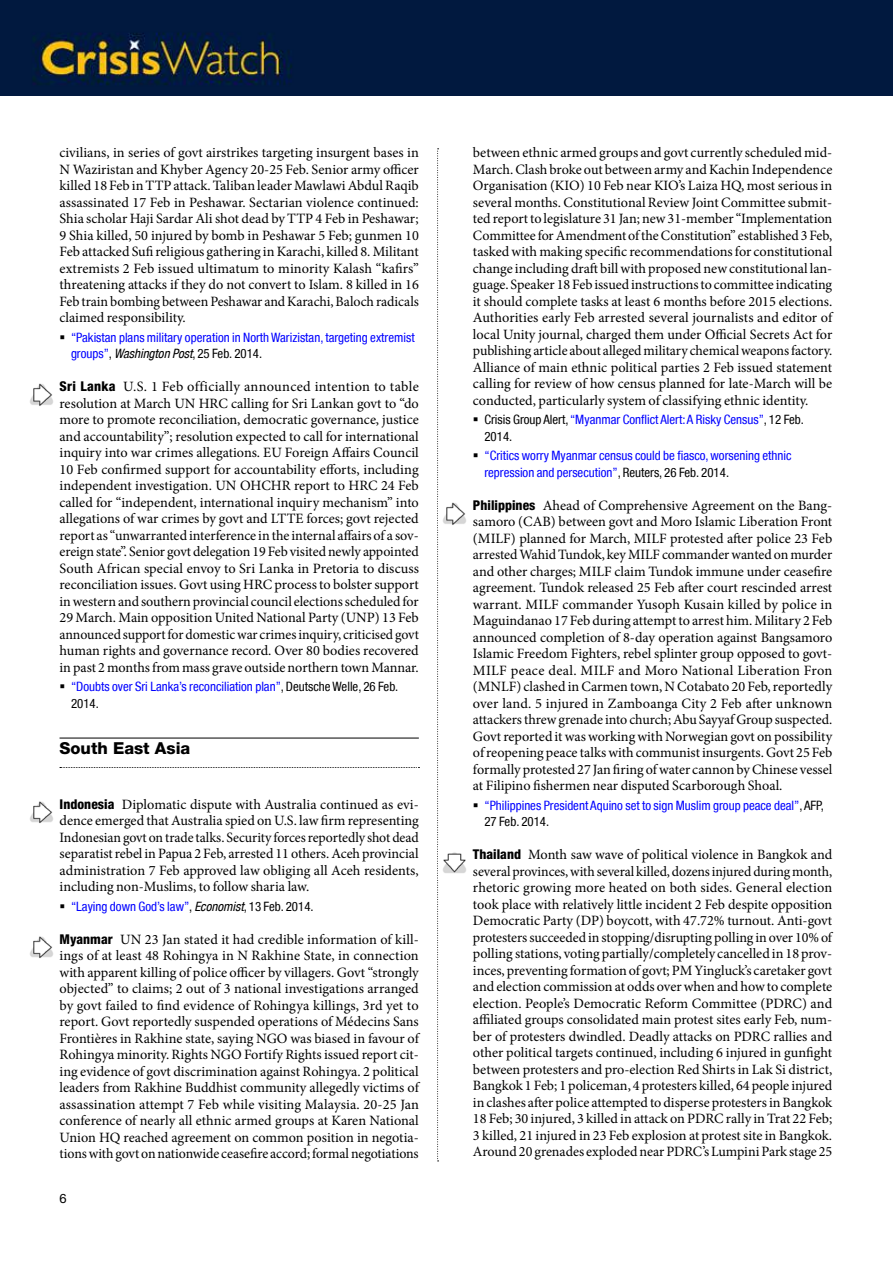
<style>
.page{position:relative;width:893px;height:1263px;background:#fff}
.page>*{position:absolute;margin:0;border:0;box-sizing:border-box;transform-origin:0 0}
.t1{font:800 16.5px "Helvetica Neue";color:#000}
.t2{font:14.25px/16.5px "Minion Pro";letter-spacing:-.005em;color:#000;text-align:justify}
.t3{font:condensed 12.9px/16.5px "Helvetica Neue LT";color:#00f}
.t4{font:12.9px "Helvetica Neue";color:#000}
.s1{color:#000}
.s2{font-style:italic;color:#000}
.s3{font-family:"Helvetica Neue";font-weight:800;font-stretch:condensed;font-size:13.5px}
</style>
<div class="page">
<img style="left:0;top:0;width:893px;height:96px">
<svg style="left:437px;top:148px;width:2px;height:1013px"></svg>
<hr style="left:60px;top:738px;width:359px;height:1px;background:#000">
<svg style="left:60px;top:767px;width:359px;height:1px"></svg>
<img style="left:30px;top:383px;width:23px;height:23px">
<img style="left:30px;top:801px;width:23px;height:22px">
<img style="left:30px;top:936px;width:23px;height:22px">
<img style="left:443px;top:502px;width:23px;height:23px">
<img style="left:443px;top:852px;width:23px;height:21px">
<p class="t2" style="left:60px;top:145px;width:361px">civilians, in series of govt airstrikes targeting insurgent bases in N Waziristan and Khyber Agency 20-25 Feb. Senior army officer killed 18 Feb in TTP attack. Taliban leader Mawlawi Abdul Raqib assassinated 17 Feb in Peshawar. Sectarian violence continued:<br>Shia scholar Haji Sardar Ali shot dead by TTP 4 Feb in Peshawar; 9 Shia killed, 50 injured by bomb in Peshawar 5 Feb; gunmen 10<br>Feb attacked Sufi religious gathering in Karachi, killed 8. Militant extremists 2 Feb issued ultimatum to minority Kalash “kafirs” threatening attacks if they do not convert to Islam. 8 killed in 16<br>Feb train bombing between Peshawar and Karachi, Baloch radicals claimed responsibility.</p>
<p class="t3" style="left:71px;top:329px;width:345px">“Pakistan plans military operation in North Warizistan, targeting extremist groups”<span class="s1">,</span> <span class="s2">Washington Post</span><span class="s1">, 25 Feb. 2014.</span></p>
<p class="t2" style="left:60px;top:379px;width:361px"><span class="s3">Sri Lanka</span> U.S. 1 Feb officially announced intention to table resolution at March UN HRC calling for Sri Lankan govt to “do more to promote reconciliation, democratic governance, justice and accountability”; resolution expected to call for international inquiry into war crimes allegations. EU Foreign Affairs Council 10 Feb confirmed support for accountability efforts, including independent investigation. UN OHCHR report to HRC 24 Feb called for “independent, international inquiry mechanism” into allegations of war crimes by govt and LTTE forces; govt rejected report as “unwarranted interference in the internal affairs of a sov&shy;ereign state”. Senior govt delegation 19 Feb visited newly appointed South African special envoy to Sri Lanka in Pretoria to discuss reconciliation issues. Govt using HRC process to bolster support in western and southern provincial council elections scheduled for 29 March. Main opposition United National Party (UNP) 13 Feb announced support for domestic war crimes inquiry, criticised govt human rights and governance record. Over 80 bodies recovered in past 2 months from mass grave outside northern town Mannar.</p>
<p class="t3" style="left:71px;top:678px;width:329px">“Doubts over Sri Lanka’s reconciliation plan”<span class="s1">, Deutsche Welle, 26 Feb.<br>2014.</span></p>
<p class="t1" style="left:60px;top:739px;width:132px">South East Asia</p>
<p class="t2" style="left:60px;top:796px;width:361px"><span class="s3">Indonesia</span> Diplomatic dispute with Australia continued as evi&shy;dence emerged that Australia spied on U.S. law firm representing Indonesian govt on trade talks. Security forces reportedly shot dead separatist rebel in Papua 2 Feb, arrested 11 others. Aceh provincial administration 7 Feb approved law obliging all Aceh residents, including non-Muslims, to follow sharia law.</p>
<p class="t3" style="left:71px;top:898px;width:244px">“Laying down God’s law”<span class="s1">,</span> <span class="s2">Economist</span><span class="s1">, 13 Feb. 2014.</span></p>
<p class="t2" style="left:60px;top:931px;width:361px"><span class="s3">Myanmar</span> UN 23 Jan stated it had credible information of kill&shy;ings of at least 48 Rohingya in N Rakhine State, in connection with apparent killing of police officer by villagers. Govt “strongly objected” to claims; 2 out of 3 national investigations arranged by govt failed to find evidence of Rohingya killings, 3rd yet to report. Govt reportedly suspended operations of Médecins Sans Frontières in Rakhine state, saying NGO was biased in favour of Rohingya minority. Rights NGO Fortify Rights issued report cit&shy;ing evidence of govt discrimination against Rohingya. 2 political leaders from Rakhine Buddhist community allegedly victims of assassination attempt 7 Feb while visiting Malaysia. 20-25 Jan conference of nearly all ethnic armed groups at Karen National Union HQ reached agreement on common position in negotia&shy;tions with govt on nationwide ceasefire accord; formal negotiations</p>
<p class="t4" style="left:60px;top:1191px;width:9px">6</p>
<p class="t2" style="left:473px;top:145px;width:361px">between ethnic armed groups and govt currently scheduled mid-March. Clash broke out between army and Kachin Independence Organisation (KIO) 10 Feb near KIO’s Laiza HQ, most serious in several months. Constitutional Review Joint Committee submit&shy;ted report to legislature 31 Jan; new 31-member “Implementation Committee for Amendment of the Constitution” established 3 Feb, tasked with making specific recommendations for constitutional change including draft bill with proposed new constitutional lan&shy;guage. Speaker 18 Feb issued instructions to committee indicating it should complete tasks at least 6 months before 2015 elections.<br>Authorities early Feb arrested several journalists and editor of local Unity journal, charged them under Official Secrets Act for publishing article about alleged military chemical weapons factory.<br>Alliance of main ethnic political parties 2 Feb issued statement calling for review of how census planned for late-March will be conducted, particularly system of classifying ethnic identity.</p>
<p class="t3" style="left:484px;top:411px;width:321px"><span class="s1">Crisis Group Alert,</span> “Myanmar Conflict Alert: A Risky Census”<span class="s1">, 12 Feb.<br>2014.</span></p>
<p class="t3" style="left:484px;top:447px;width:309px">“Critics worry Myanmar census could be fiasco, worsening ethnic repression and persecution”<span class="s1">, Reuters, 26 Feb. 2014.</span></p>
<p class="t2" style="left:473px;top:497px;width:361px"><span class="s3">Philippines</span> Ahead of Comprehensive Agreement on the Bang&shy;samoro (CAB) between govt and Moro Islamic Liberation Front (MILF) planned for March, MILF protested after police 23 Feb arrested Wahid Tundok, key MILF commander wanted on murder and other charges; MILF claim Tundok immune under ceasefire agreement. Tundok released 25 Feb after court rescinded arrest warrant. MILF commander Yusoph Kusain killed by police in Maguindanao 17 Feb during attempt to arrest him. Military 2 Feb announced completion of 8-day operation against Bangsamoro Islamic Freedom Fighters, rebel splinter group opposed to govt-MILF peace deal. MILF and Moro National Liberation Fron (MNLF) clashed in Carmen town, N Cotabato 20 Feb, reportedly over land. 5 injured in Zamboanga City 2 Feb after unknown attackers threw grenade into church; Abu Sayyaf Group suspected.<br>Govt reported it was working with Norwegian govt on possibility of reopening peace talks with communist insurgents. Govt 25 Feb formally protested 27 Jan firing of water cannon by Chinese vessel at Filipino fishermen near disputed Scarborough Shoal.</p>
<p class="t3" style="left:484px;top:797px;width:341px">“Philippines President Aquino set to sign Muslim group peace deal”<span class="s1">, AFP,<br>27 Feb. 2014.</span></p>
<p class="t2" style="left:473px;top:847px;width:361px"><span class="s3">Thailand</span> Month saw wave of political violence in Bangkok and several provinces, with several killed, dozens injured during month, rhetoric growing more heated on both sides. General election took place with relatively little incident 2 Feb despite opposition Democratic Party (DP) boycott, with 47.72% turnout. Anti-govt protesters succeeded in stopping/disrupting polling in over 10% of polling stations, voting partially/completely cancelled in 18 prov&shy;inces, preventing formation of govt; PM Yingluck’s caretaker govt and election commission at odds over when and how to complete election. People’s Democratic Reform Committee (PDRC) and affiliated groups consolidated main protest sites early Feb, num&shy;ber of protesters dwindled. Deadly attacks on PDRC rallies and other political targets continued, including 6 injured in gunfight between protesters and pro-election Red Shirts in Lak Si district, Bangkok 1 Feb; 1 policeman, 4 protesters killed, 64 people injured in clashes after police attempted to disperse protesters in Bangkok 18 Feb; 30 injured, 3 killed in attack on PDRC rally in Trat 22 Feb; 3 killed, 21 injured in 23 Feb explosion at protest site in Bangkok.<br>Around 20 grenades exploded near PDRC’s Lumpini Park stage 25</p>
</div>
